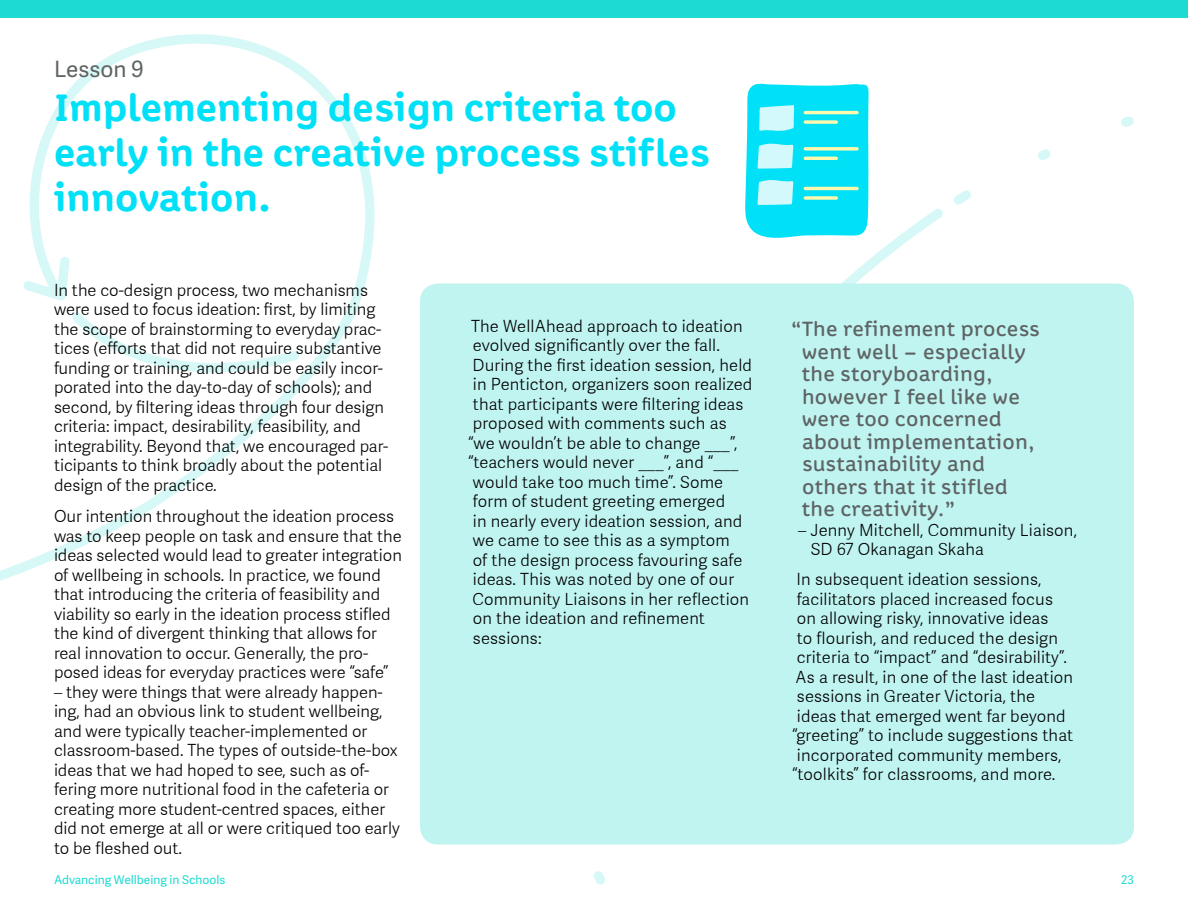
<style>
.page{position:relative;width:1188px;height:918px;background:#fff}
.page>*{position:absolute;margin:0;border:0;box-sizing:border-box;transform-origin:0 0}
.t1{font:700 39px/45px "Colette";color:#00e0f7}
.t2{font:22.5px "Adelle Sans";color:#5e6464}
.t3{font:21px/22.5px "Colette";letter-spacing:.01em;color:#5e6464}
.t4{font:300 16.5px/19.5px "Adelle Sans";color:#000}
.t5{font:12px "Adelle Sans";color:#1ddbd2}
</style>
<div class="page">
<svg style="left:0;top:34px;width:375px;height:547px"></svg>
<svg style="left:953px;top:116px;width:181px;height:87px"></svg>
<svg style="left:728px;top:203px;width:367px;height:81px"></svg>
<div style="left:420px;top:284px;width:714px;height:561px;background:#c0f4f1;border-radius:18px"></div>
<svg style="left:745px;top:83px;width:124px;height:158px;background:#30e5f7"></svg>
<hr style="left:805px;top:111px;width:52px;height:3px;background:#fff9ae">
<svg style="left:805px;top:120px;width:31px;height:4px"></svg>
<svg style="left:805px;top:147px;width:52px;height:4px"></svg>
<hr style="left:805px;top:157px;width:31px;height:3px;background:#fff9ae">
<hr style="left:805px;top:187px;width:52px;height:3px;background:#fff9ae">
<svg style="left:805px;top:196px;width:31px;height:4px"></svg>
<div style="left:0;top:0;width:1188px;height:18px;background:#1ddbd2"></div>
<p class="t2" style="left:54px;top:53px;width:91px">Lesson 9</p>
<p class="t1" style="left:54px;top:84px;width:658px">Implementing design criteria too early in the creative process stifles innovation.</p>
<p class="t4" style="left:54px;top:280px;width:336px">In the co-design process, two mechanisms were used to focus ideation: first, by limiting the scope of brainstorming to everyday prac&shy;tices (efforts that did not require substantive funding or training, and could be easily incor&shy;porated into the day-to-day of schools); and second, by filtering ideas through four design criteria: impact, desirability, feasibility, and integrability. Beyond that, we encouraged par&shy;ticipants to think broadly about the potential design of the practice.</p>
<p class="t4" style="left:54px;top:507px;width:349px">Our intention throughout the ideation process was to keep people on task and ensure that the ideas selected would lead to greater integration of wellbeing in schools. In practice, we found that introducing the criteria of feasibility and viability so early in the ideation process stifled the kind of divergent thinking that allows for real innovation to occur. Generally, the pro&shy;posed ideas for everyday practices were “safe”</p>
<p class="t4" style="left:54px;top:682px;width:347px">– they were things that were already happen&shy;ing, had an obvious link to student wellbeing, and were typically teacher-implemented or classroom-based. The types of outside-the-box ideas that we had hoped to see, such as of&shy;fering more nutritional food in the cafeteria or creating more student-centred spaces, either did not emerge at all or were critiqued too early to be fleshed out.</p>
<p class="t4" style="left:468px;top:316px;width:286px">The WellAhead approach to ideation evolved significantly over the fall.<br>During the first ideation session, held in Penticton, organizers soon realized that participants were filtering ideas proposed with comments such as “we wouldn’t be able to change ___”, “teachers would never ___”, and “___ would take too much time”. Some form of student greeting emerged<br>in nearly every ideation session, and we came to see this as a symptom<br>of the design process favouring safe ideas. This was noted by one of our Community Liaisons in her reflection on the ideation and refinement sessions:</p>
<p class="t3" style="left:802px;top:317px;width:239px;text-indent:-11px">“The refinement process went well – especially the storyboarding, however I feel like we were too concerned about implementation, sustainability and others that it stifled the creativity.”</p>
<p class="t4" style="left:811px;top:520px;width:268px;text-indent:-13px">– Jenny Mitchell, Community Liaison,<br>SD 67 Okanagan Skaha</p>
<p class="t4" style="left:792px;top:570px;width:283px">In subsequent ideation sessions, facilitators placed increased focus<br>on allowing risky, innovative ideas<br>to flourish, and reduced the design criteria to “impact” and “desirability”.<br>As a result, in one of the last ideation sessions in Greater Victoria, the ideas that emerged went far beyond “greeting” to include suggestions that incorporated community members, “toolkits” for classrooms, and more.</p>
<p class="t5" style="left:54px;top:871px;width:173px">Advancing Wellbeing in Schools</p>
<p class="t5" style="left:1121px;top:871px;width:14px">23</p>
</div>
